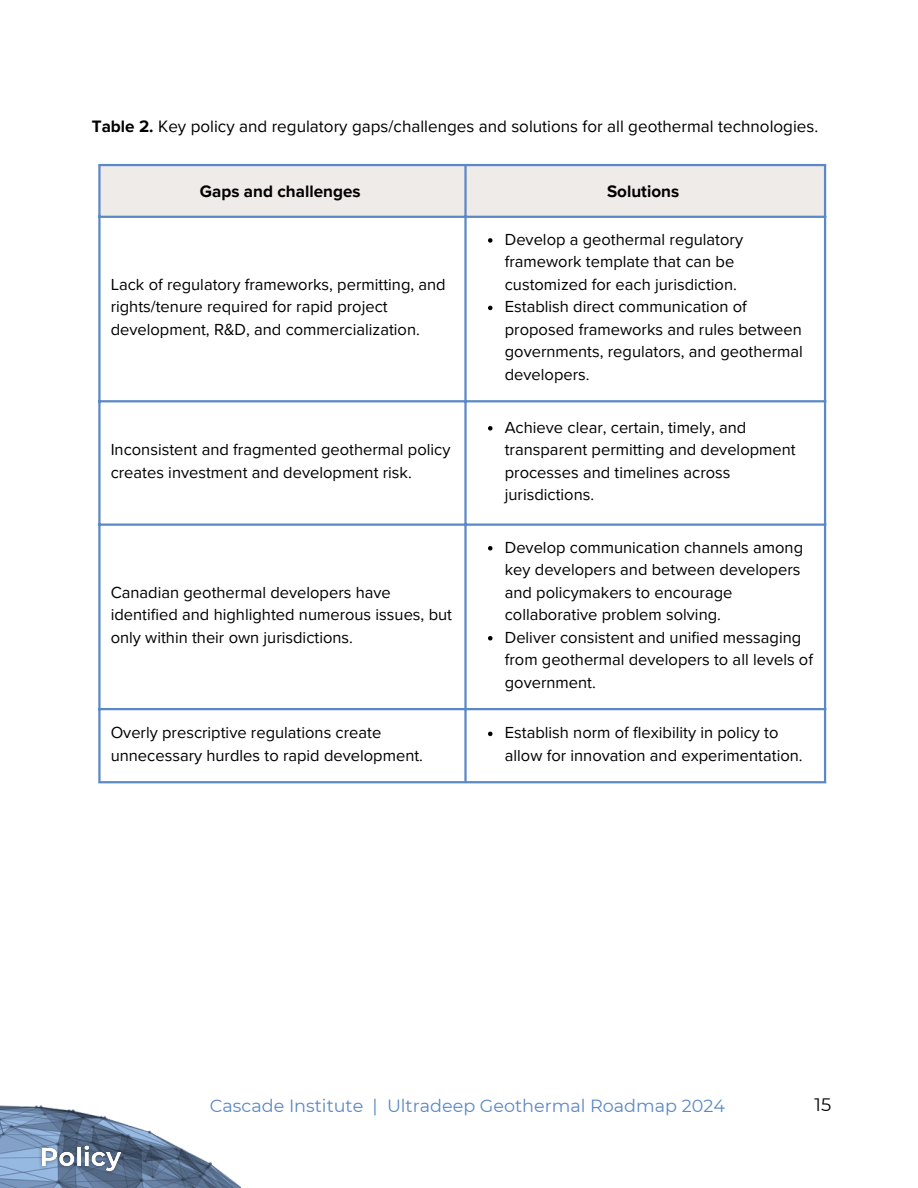
<style>
.page{position:relative;width:918px;height:1188px;background:#fff}
.page>*{position:absolute;margin:0;border:0;box-sizing:border-box;transform-origin:0 0}
.t1{font:18px "Montserrat";color:#000}
.t2{font:17.55px "Montserrat";color:#5b88c6}
.t3{font:17.1px "Proxima Nova";color:#000}
.t4{font:700 17.1px "Proxima Nova";color:#000}
.t5{font:16.5px/22.5px "Proxima Nova";color:#000}
.s1{font-weight:700}
</style>
<div class="page">
<div style="left:101px;top:166px;width:723px;height:50px;background:#efebe9"></div>
<svg style="left:488px;top:238px;width:5px;height:5px"></svg>
<svg style="left:488px;top:306px;width:5px;height:4px"></svg>
<svg style="left:488px;top:426px;width:5px;height:5px"></svg>
<svg style="left:488px;top:546px;width:5px;height:4px"></svg>
<svg style="left:488px;top:636px;width:5px;height:4px"></svg>
<svg style="left:488px;top:732px;width:5px;height:4px"></svg>
<hr style="left:98px;top:166px;width:3px;height:615px;background:#5b88c6">
<hr style="left:464px;top:166px;width:3px;height:615px;background:#5b88c6">
<hr style="left:824px;top:166px;width:2px;height:615px;background:#5b88c6">
<hr style="left:98px;top:164px;width:728px;height:2px;background:#5b88c6">
<hr style="left:98px;top:216px;width:728px;height:2px;background:#5b88c6">
<hr style="left:98px;top:400px;width:728px;height:2px;background:#5b88c6">
<hr style="left:98px;top:523px;width:728px;height:3px;background:#5b88c6">
<hr style="left:98px;top:708px;width:728px;height:2px;background:#5b88c6">
<hr style="left:98px;top:781px;width:728px;height:2px;background:#5b88c6">
<img style="left:0;top:1105px;width:240px;height:83px">
<img style="left:33px;top:1138px;width:97px;height:41px">
<p class="t3" style="left:92px;top:117px;width:728px"><span class="s1">Table 2.</span> Key policy and regulatory gaps/challenges and solutions for all geothermal technologies.</p>
<p class="t4" style="left:200px;top:181px;width:162px">Gaps and challenges</p>
<p class="t4" style="left:607px;top:181px;width:74px">Solutions</p>
<p class="t5" style="left:111px;top:274px;width:337px">Lack of regulatory frameworks, permitting, and rights/tenure required for rapid project development, R&amp;D, and commercialization.</p>
<p class="t5" style="left:111px;top:439px;width:341px">Inconsistent and fragmented geothermal policy creates investment and development risk.</p>
<p class="t5" style="left:111px;top:581px;width:343px">Canadian geothermal developers have identified and highlighted numerous issues, but only within their own jurisdictions.</p>
<p class="t5" style="left:505px;top:229px;width:240px">Develop a geothermal regulatory framework template that can be customized for each jurisdiction.</p>
<p class="t5" style="left:505px;top:296px;width:300px">Establish direct communication of proposed frameworks and rules between governments, regulators, and geothermal developers.</p>
<p class="t5" style="left:505px;top:416px;width:293px">Achieve clear, certain, timely, and transparent permitting and development processes and timelines across jurisdictions.</p>
<p class="t5" style="left:505px;top:536px;width:300px">Develop communication channels among key developers and between developers and policymakers to encourage collaborative problem solving.</p>
<p class="t5" style="left:505px;top:626px;width:310px">Deliver consistent and unified messaging from geothermal developers to all levels of government.</p>
<p class="t5" style="left:111px;top:722px;width:314px">Overly prescriptive regulations create unnecessary hurdles to rapid development.</p>
<p class="t5" style="left:505px;top:722px;width:299px">Establish norm of flexibility in policy to allow for innovation and experimentation.</p>
<p class="t2" style="left:210px;top:1095px;width:516px">Cascade Institute | Ultradeep Geothermal Roadmap 2024</p>
<p class="t1" style="left:815px;top:1094px;width:18px">15</p>
</div>
